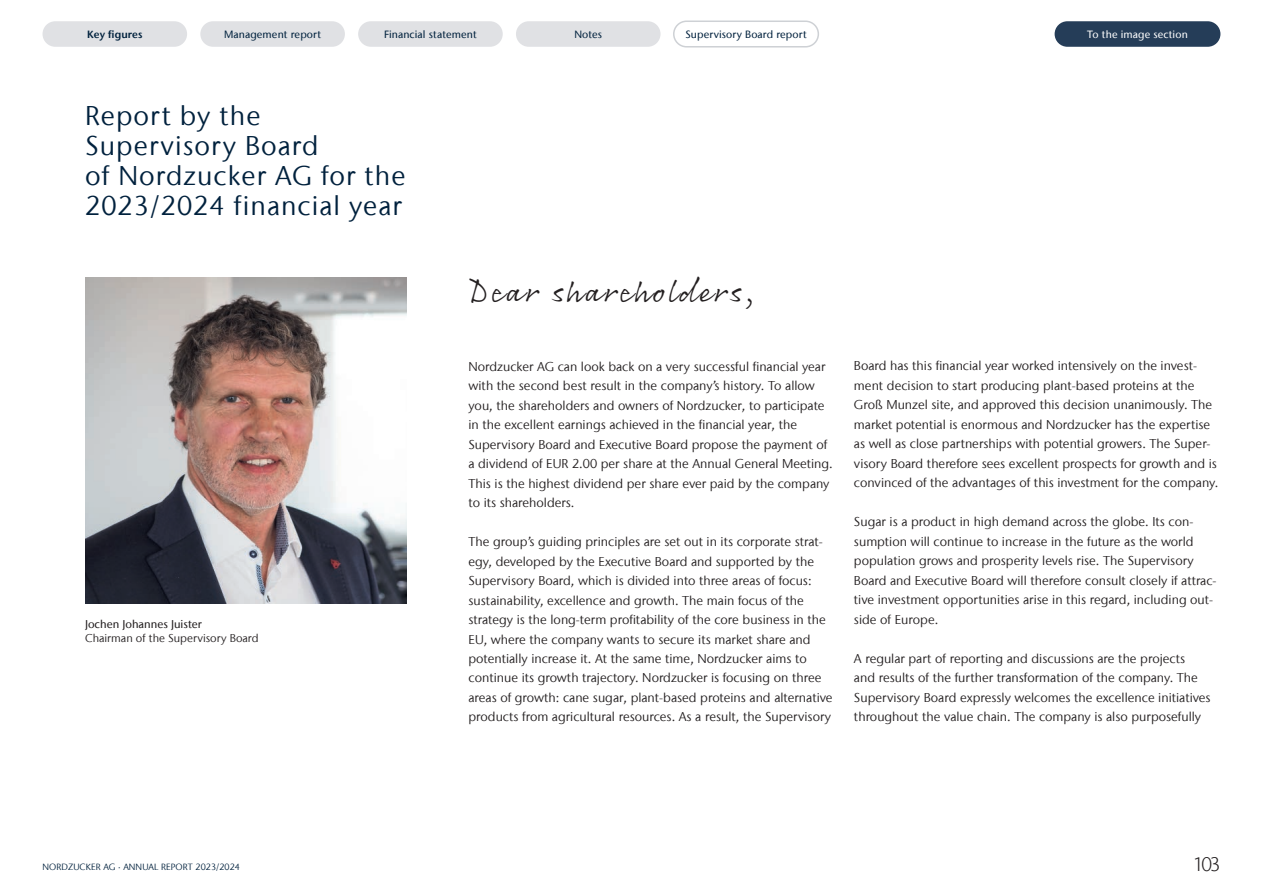
<style>
.page{position:relative;width:1263px;height:893px;background:#fff}
.page>*{position:absolute;margin:0;border:0;box-sizing:border-box;transform-origin:0 0}
.t1{font:33px "Rollerscript Smooth";letter-spacing:.05em;color:#231f20}
.t2{font:27px/30px "Stone Sans IIITC Com";letter-spacing:.04em;color:#00213d}
.t3{font:300 19.5px "Stone Sans IIITC Com";color:#231f20}
.t4{font:12.75px/19.5px "Stone Sans IIITC Com";color:#231f20}
.t5{font:11.25px "Stone Sans IIITC Com";color:#231f20}
.t6{font:500 11.25px "Stone Sans IIITC Com";color:#231f20}
.t7{font:500 10.5px "Stone Sans IIITC Com";letter-spacing:.01em;color:#00213d}
.t8{font:500 10.5px "Stone Sans IIITC Com";letter-spacing:.01em;color:#fff}
.t9{font:600 10.5px "Stone Sans IIITC Com";letter-spacing:.01em;color:#00213d}
.t10{font:9px "Stone Sans IIITC Com";letter-spacing:.01em;color:#00213d}
</style>
<div class="page">
<img style="left:85px;top:277px;width:322px;height:326px">
<div style="left:43px;top:21px;width:144px;height:26px;background:#e0e1e4;border-radius:13px"></div>
<div style="left:200px;top:21px;width:145px;height:26px;background:#e0e1e4;border-radius:13px"></div>
<div style="left:358px;top:21px;width:145px;height:26px;background:#e0e1e4;border-radius:13px"></div>
<div style="left:516px;top:21px;width:144px;height:26px;background:#e0e1e4;border-radius:13px"></div>
<div style="left:673px;top:21px;width:146px;height:27px;border:2px solid #ced1d5;border-radius:13px"></div>
<div style="left:1054px;top:21px;width:166px;height:26px;background:#253d58;border-radius:13px"></div>
<p class="t9" style="left:87px;top:27px;width:57px">Key figures</p>
<p class="t7" style="left:224px;top:28px;width:99px">Management report</p>
<p class="t7" style="left:384px;top:28px;width:94px">Financial statement</p>
<p class="t7" style="left:574px;top:28px;width:29px">Notes</p>
<p class="t7" style="left:685px;top:28px;width:123px">Supervisory Board report</p>
<p class="t8" style="left:1087px;top:28px;width:102px">To the image section</p>
<h2 class="t2" style="left:85px;top:100px;width:322px">Report by the<br>Supervisory Board<br>of Nordzucker AG for the<br>2023/2024 financial year</h2>
<p class="t6" style="left:85px;top:617px;width:118px">Jochen Johannes Juister</p>
<p class="t5" style="left:85px;top:631px;width:175px">Chairman of the Supervisory Board</p>
<h1 class="t1" style="left:469px;top:270px;width:288px">Dear shareholders,</h1>
<p class="t4" style="left:468px;top:356px;width:366px">Nordzucker AG can look back on a very successful financial year with the second best result in the company’s history. To allow you, the shareholders and owners of Nordzucker, to participate in the excellent earnings achieved in the financial year, the Supervisory Board and Executive Board propose the payment of a dividend of EUR 2.00 per share at the Annual General Meeting.<br>This is the highest dividend per share ever paid by the company to its shareholders.</p>
<p class="t4" style="left:468px;top:532px;width:366px">The group’s guiding principles are set out in its corporate strat&shy;egy, developed by the Executive Board and supported by the Supervisory Board, which is divided into three areas of focus: sustainability, excellence and growth. The main focus of the strategy is the long-term profitability of the core business in the EU, where the company wants to secure its market share and potentially increase it. At the same time, Nordzucker aims to continue its growth trajectory. Nordzucker is focusing on three areas of growth: cane sugar, plant-based proteins and alternative products from agricultural resources. As a result, the Supervisory</p>
<p class="t4" style="left:854px;top:356px;width:366px">Board has this financial year worked intensively on the invest&shy;ment decision to start producing plant-based proteins at the Groß Munzel site, and approved this decision unanimously. The market potential is enormous and Nordzucker has the expertise as well as close partnerships with potential growers. The Super&shy;visory Board therefore sees excellent prospects for growth and is convinced of the advantages of this investment for the company.</p>
<p class="t4" style="left:854px;top:512px;width:364px">Sugar is a product in high demand across the globe. Its con&shy;sumption will continue to increase in the future as the world population grows and prosperity levels rise. The Supervisory Board and Executive Board will therefore consult closely if attrac&shy;tive investment opportunities arise in this regard, including out&shy;side of Europe.</p>
<p class="t4" style="left:854px;top:649px;width:358px">A regular part of reporting and discussions are the projects<br>and results of the further transformation of the company. The Supervisory Board expressly welcomes the excellence initiatives throughout the value chain. The company is also purposefully</p>
<p class="t10" style="left:43px;top:862px;width:199px">NORDZUCKER AG · ANNUAL REPORT 2023/2024</p>
<h3 class="t3" style="left:1193px;top:852px;width:29px">103</h3>
</div>
